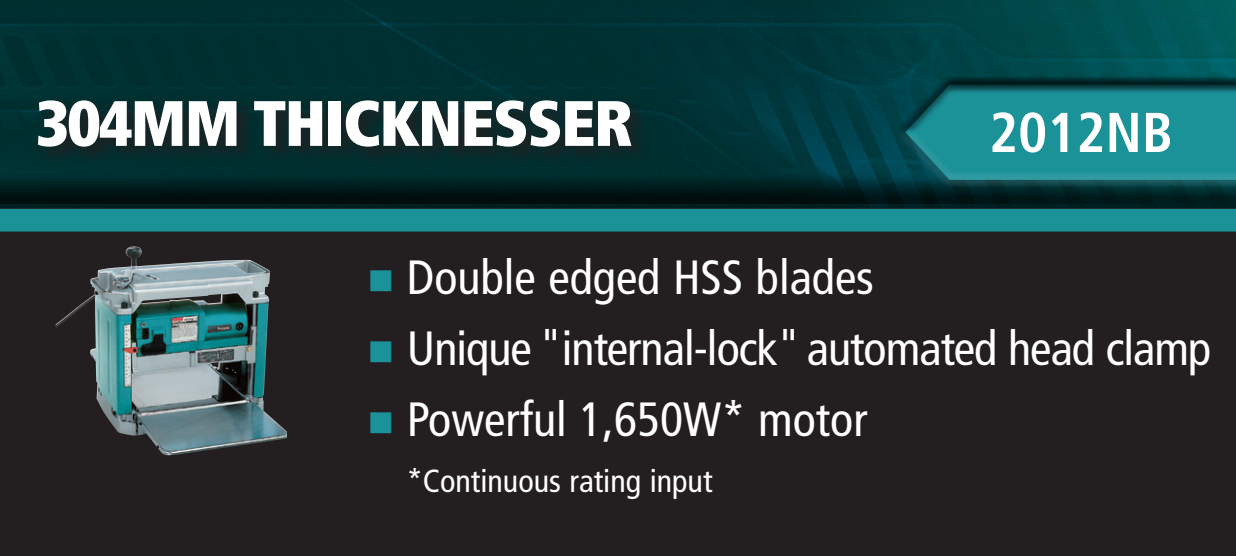
<style>
.page{position:relative;width:1236px;height:556px;background:#231f20}
.page>*{position:absolute;margin:0;border:0;box-sizing:border-box;transform-origin:0 0}
.Main_Heading{font:900 condensed 64px "Frutiger";letter-spacing:-.025em;color:#fff}
.t1{font:700 condensed 56px "Frutiger";color:#fff}
.t2{font:condensed 48px "Frutiger";color:#fff}
.t3{font:condensed 48px "Frutiger";letter-spacing:-.02em;color:#fff}
.t4{font:condensed 32px "Frutiger";color:#fff}
.s1{color:#1b9198}
</style>
<div class="page">
<svg style="left:0;top:0;width:1236px;height:203px;background:#003235"></svg>
<div style="left:34px;top:96px;width:617px;height:71px;background:#0c292a"></div>
<svg style="left:0;top:207px;width:1236px;height:25px;background:#1a868c"></svg>
<img style="left:56px;top:246px;width:231px;height:209px">
<div style="left:898px;top:129px;width:338px;height:58px;background:#231f20;opacity:.75"></div>
<div style="left:898px;top:76px;width:338px;height:104px;background:#231f20;opacity:.75"></div>
<p class="Main_Heading" style="left:36px;top:84px;width:599px">304MM THICKNESSER</p>
<p class="t1" style="left:989px;top:99px;width:185px">2012NB</p>
<p class="t2" style="left:367px;top:249px;width:508px"><span class="s1">■</span> Double edged HSS blades</p>
<p class="t3" style="left:367px;top:320px;width:845px"><span class="s1">■</span> Unique "internal-lock"automated head clamp</p>
<p class="t2" style="left:367px;top:391px;width:502px"><span class="s1">■</span> Powerful 1,650W* motor</p>
<p class="t4" style="left:407px;top:462px;width:307px">*Continuous rating input</p>
</div>
